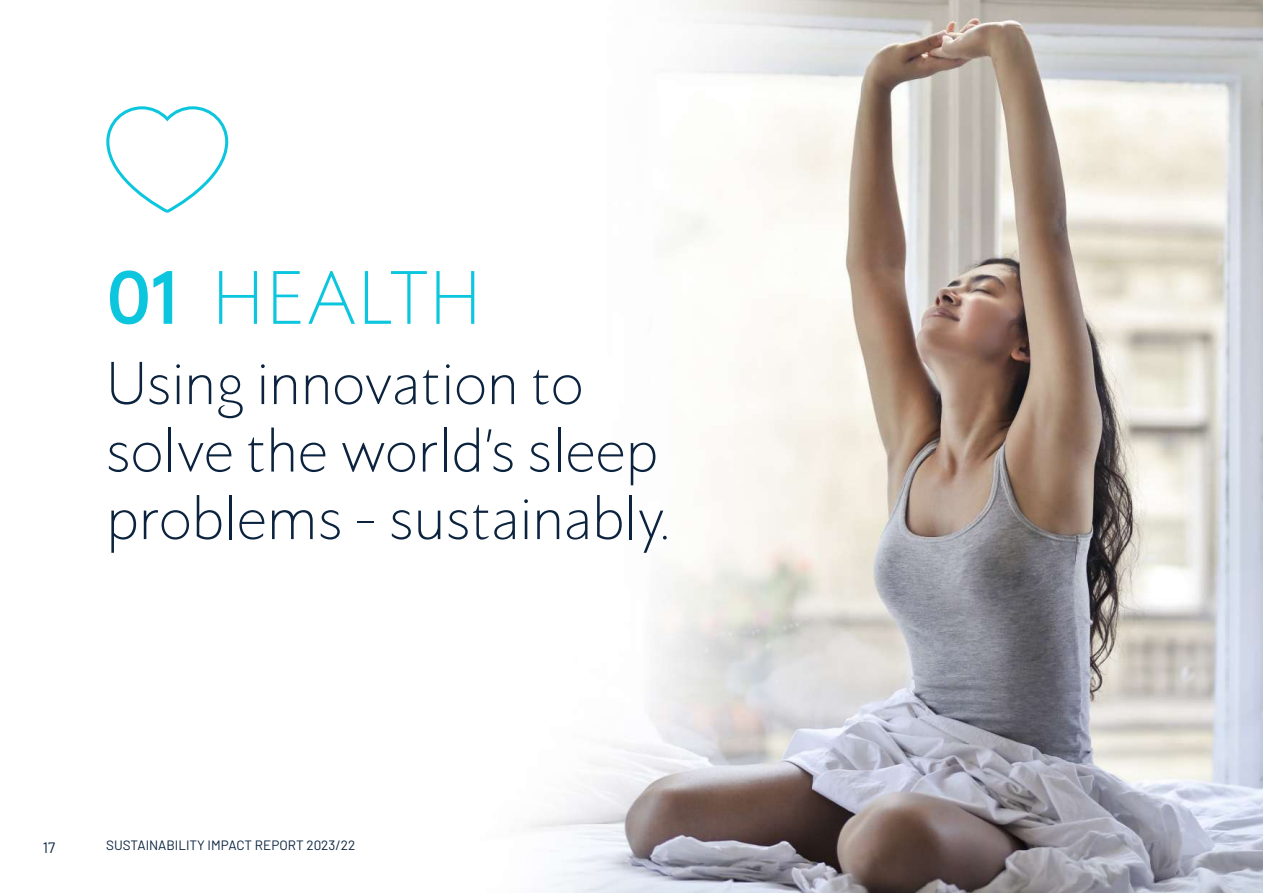
<style>
.page{position:relative;width:1263px;height:893px;background:#fff}
.page>*{position:absolute;margin:0;border:0;box-sizing:border-box;transform-origin:0 0}
.t1{font:75px "Astro 20";letter-spacing:.005em;color:#0cc6de}
.t2{font:60px/67.5px "Astro 20";letter-spacing:-.005em;color:#0b233f}
.t3{font:15px "Barlow";color:#0b233f}
.t4{font:13.5px "Barlow";color:#0b233f}
.s1{font-family:"Astro 60"}
</style>
<div class="page">
<img style="left:530px;top:0;width:733px;height:893px">
<svg style="left:106px;top:106px;width:122px;height:107px"></svg>
<p class="t1" style="left:106px;top:244px;width:376px"><span class="s1">01</span> HEALTH</p>
<p class="t2" style="left:106px;top:345px;width:564px">Using innovation to solve the world’s sleep problems - sustainably.</p>
<p class="t3" style="left:43px;top:837px;width:14px">17</p>
<p class="t4" style="left:106px;top:836px;width:250px">SUSTAINABILITY IMPACT REPORT 2023/22</p>
</div>
